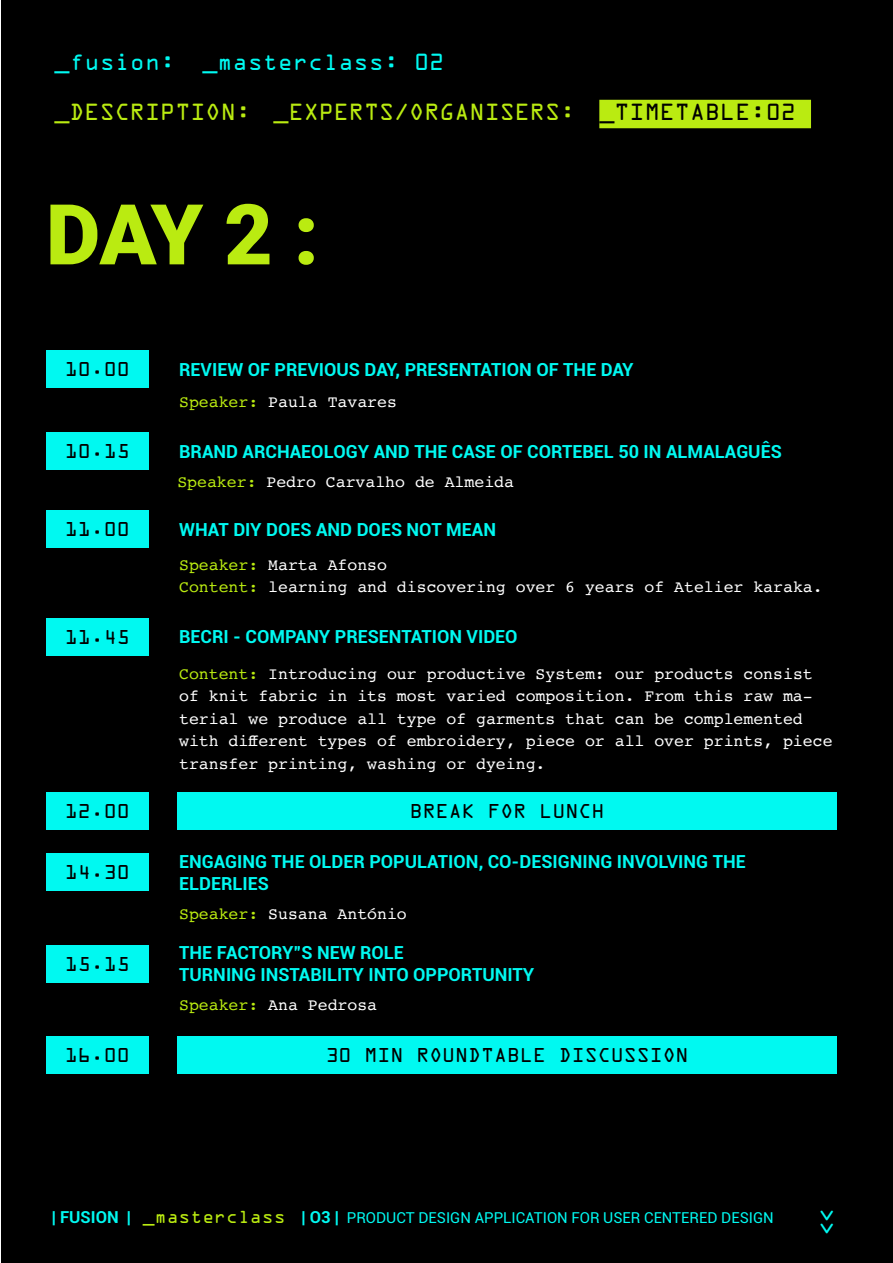
<style>
.page{position:relative;width:893px;height:1263px;background:#fff}
.page>*{position:absolute;margin:0;border:0;box-sizing:border-box;transform-origin:0 0}
.t1{font:900 84px "Roboto";color:#baeb11}
.t2{font:21px "OCRA Std";color:#baeb11}
.t3{font:21px "OCRA Std";color:#00f9f1}
.t4{font:700 18px/21.6px "Roboto";color:#00f9f1}
.t5{font:18px "OCRA Std";color:#000}
.t6{font:18px "OCRA Std";color:#00f9f1}
.t7{font:16.5px/22.5px "Courier";color:#fff}
.t8{font:15px "Roboto";color:#00f9f1}
.s1{color:#000}
.s2{color:#baeb11}
.s3{font-weight:700;font-size:16.5px}
.s4{font-family:"OCRA Std";font-size:16.5px;color:#baeb11}
</style>
<div class="page">
<div style="left:1px;top:0;width:892px;height:1263px;background:#000"></div>
<div style="left:46px;top:350px;width:103px;height:37px;background:#00f9f1"></div>
<div style="left:46px;top:618px;width:103px;height:37px;background:#00f9f1"></div>
<div style="left:46px;top:854px;width:103px;height:37px;background:#00f9f1"></div>
<div style="left:46px;top:945px;width:103px;height:37px;background:#00f9f1"></div>
<div style="left:46px;top:1036px;width:103px;height:37px;background:#00f9f1"></div>
<div style="left:46px;top:432px;width:103px;height:37px;background:#00f9f1"></div>
<div style="left:46px;top:510px;width:103px;height:37px;background:#00f9f1"></div>
<div style="left:46px;top:793px;width:103px;height:37px;background:#00f9f1"></div>
<div style="left:177px;top:793px;width:660px;height:37px;background:#00f9f1"></div>
<div style="left:177px;top:1036px;width:660px;height:37px;background:#00f9f1"></div>
<div style="left:599px;top:100px;width:212px;height:28px;background:#baeb11"></div>
<p class="t3" style="left:54px;top:53px;width:122px">_fusion:</p>
<p class="t3" style="left:202px;top:53px;width:243px">_masterclass: 02</p>
<p class="t2" style="left:54px;top:103px;width:743px">_DESCRIPTION: _EXPERTS/ORGANISERS: <span class="s1">_TIMETABLE:02</span></p>
<h1 class="t1" style="left:46px;top:176px;width:274px">DAY 2 :</h1>
<p class="t5" style="left:65px;top:361px;width:66px">10.00</p>
<p class="t4" style="left:179px;top:358px;width:456px">REVIEW OF PREVIOUS DAY, PRESENTATION OF THE DAY</p>
<p class="t7" style="left:179px;top:391px;width:219px"><span class="s2">Speaker:</span> Paula Tavares</p>
<p class="t5" style="left:65px;top:443px;width:66px">10.15</p>
<p class="t4" style="left:179px;top:440px;width:604px">BRAND ARCHAEOLOGY AND THE CASE OF CORTEBEL 50 IN ALMALAGUÊS</p>
<p class="t7" style="left:177px;top:470px;width:338px"><span class="s2">Speaker:</span> Pedro Carvalho de Almeida</p>
<p class="t5" style="left:65px;top:521px;width:66px">11.00</p>
<p class="t4" style="left:179px;top:518px;width:318px">WHAT DIY DOES AND DOES NOT MEAN</p>
<p class="t7" style="left:179px;top:553px;width:645px"><span class="s2">Speaker:</span> Marta Afonso<br><span class="s2">Content:</span> learning and discovering over 6 years of Atelier karaka.</p>
<p class="t5" style="left:65px;top:629px;width:66px">11.45</p>
<p class="t4" style="left:179px;top:625px;width:340px">BECRI - COMPANY PRESENTATION VIDEO</p>
<p class="t7" style="left:179px;top:662px;width:655px"><span class="s2">Content:</span> Introducing our productive System: our products consist of knit fabric in its most varied composition. From this raw ma&shy;terial we produce all type of garments that can be complemented with different types of embroidery, piece or all over prints, piece transfer printing, washing or dyeing.</p>
<p class="t5" style="left:65px;top:803px;width:66px">12.00</p>
<p class="t5" style="left:410px;top:803px;width:196px">BREAK FOR LUNCH</p>
<p class="t5" style="left:65px;top:864px;width:66px">14.30</p>
<p class="t5" style="left:65px;top:956px;width:66px">15.15</p>
<p class="t5" style="left:65px;top:1047px;width:66px">16.00</p>
<p class="t4" style="left:179px;top:850px;width:568px">ENGAGING THE OLDER POPULATION, CO-DESIGNING INVOLVING THE<br>ELDERLIES</p>
<p class="t7" style="left:179px;top:902px;width:229px"><span class="s2">Speaker:</span> Susana António</p>
<p class="t4" style="left:179px;top:941px;width:357px">THE FACTORY”S NEW ROLE<br>TURNING INSTABILITY INTO OPPORTUNITY</p>
<p class="t7" style="left:179px;top:993px;width:200px"><span class="s2">Speaker:</span> Ana Pedrosa</p>
<p class="t5" style="left:326px;top:1047px;width:364px">30 MIN ROUNDTABLE DISCUSSION</p>
<p class="t8" style="left:52px;top:1207px;width:723px"><span class="s3">| FUSION |</span> <span class="s4">_masterclass</span> <span class="s3">| O3 |</span> PRODUCT DESIGN APPLICATION FOR USER CENTERED DESIGN</p>
<p class="t6" style="left:834px;top:1209px;width:27px;rotate:90deg">&gt;&gt;</p>
</div>
